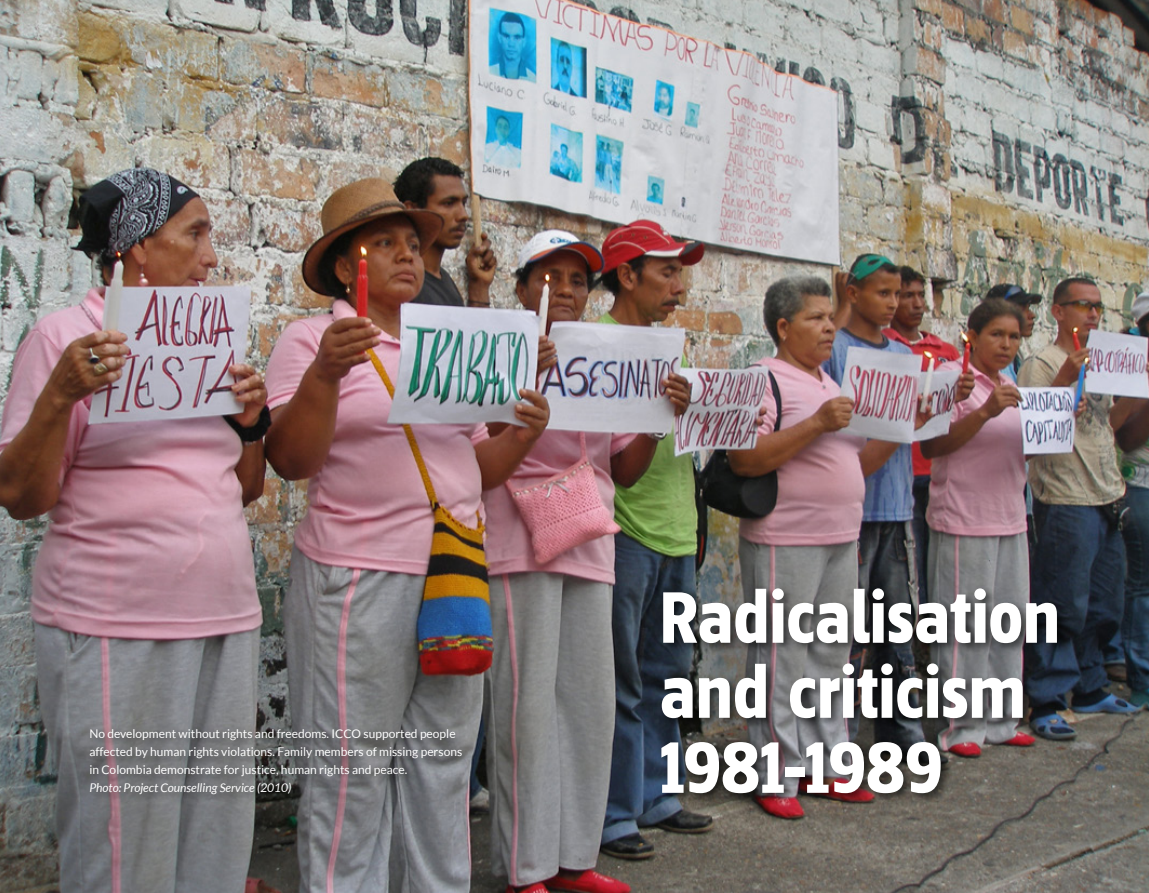
<style>
.page{position:relative;width:1149px;height:893px;background:#fff}
.page>*{position:absolute;margin:0;border:0;box-sizing:border-box;transform-origin:0 0}
.t1{font:72px/75px "Govan OT";letter-spacing:-.01em;color:#fff}
.t2{font:12px/18px "Lato";color:#fff}
.t3{font:italic 12px "Lato";color:#fff}
</style>
<div class="page">
<img style="left:0;top:0;width:1148px;height:893px">
<div style="left:87px;top:726px;width:386px;height:80px;background:#000;opacity:.5"></div>
<div style="left:657px;top:585px;width:412px;height:220px;background:#000;opacity:.6"></div>
<p class="t2" style="left:89px;top:725px;width:374px">No development without rights and freedoms. ICCO supported people affected by human rights violations. Family members of missing persons in Colombia demonstrate for justice, human rights and peace.</p>
<p class="t3" style="left:89px;top:781px;width:204px">Photo: Project Counselling Service (2010)</p>
<h1 class="t1" style="left:659px;top:579px;width:402px">Radicalisation and criticism<br>1981-1989</h1>
</div>
